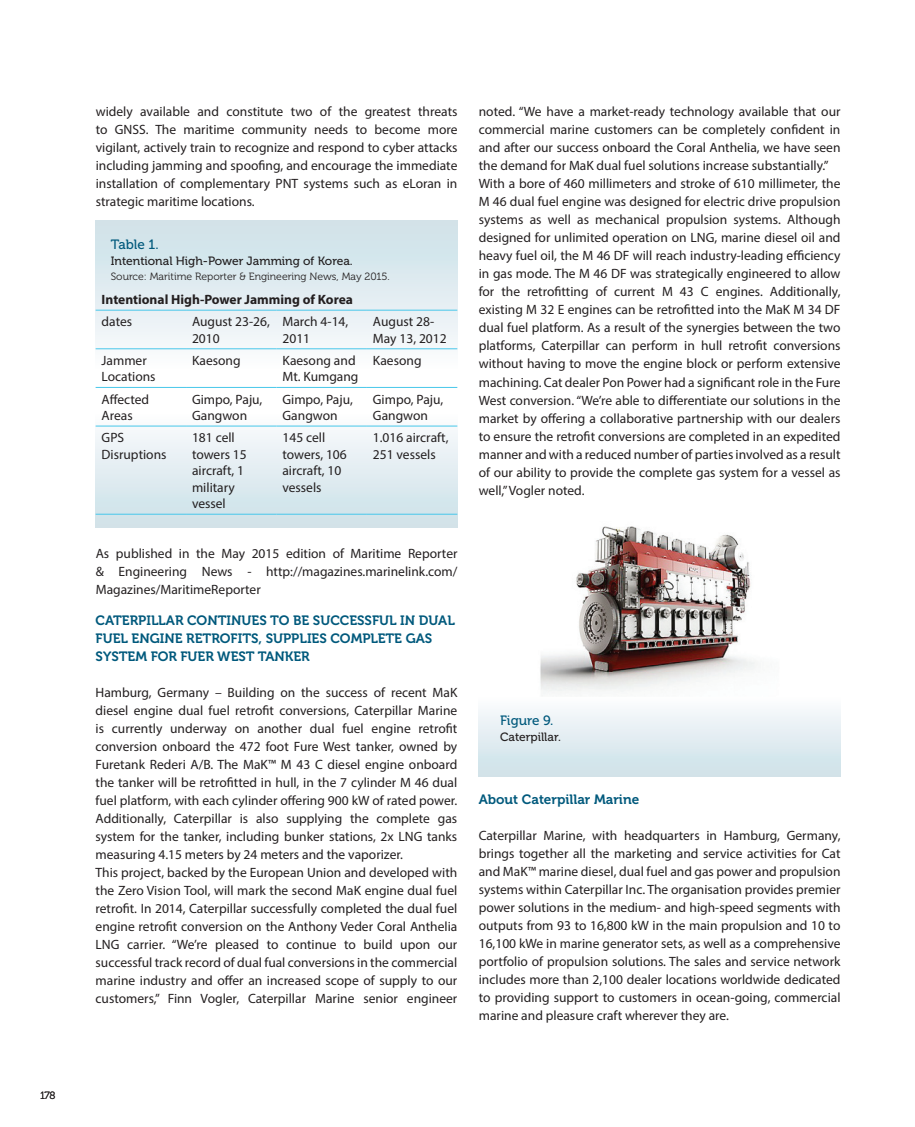
<style>
.page{position:relative;width:915px;height:1127px;background:#fff}
.page>*{position:absolute;margin:0;border:0;box-sizing:border-box;transform-origin:0 0}
.Body_text{font:13.5px/18px "Myriad Pro";color:#231f20}
.nabrajanje{font:13.5px/18px "Myriad Pro";color:#231f20;text-align:justify}
.podnaslov{font:13.5px/18px "Museo 700";color:#00597c}
.Body_text-2{font:700 13.5px "Myriad Pro";color:#231f20}
.Figure{font:13.5px "Museo 500";color:#00597c}
.Figure-2{font:12px "Museo 500";color:#231f20}
.Figure-3{font:10.5px "Museo 300";color:#231f20}
</style>
<div class="page">
<div style="left:96px;top:220px;width:361px;height:151px;background:linear-gradient(to bottom,#cce0e7,#fcfcfe)"></div>
<div style="left:96px;top:412px;width:361px;height:115px;background:linear-gradient(to bottom,#fcfcfe,#cce0e7)"></div>
<div style="left:478px;top:696px;width:362px;height:81px;background:linear-gradient(to bottom,#fdfdfe,#cce0e8)"></div>
<img style="left:540px;top:526px;width:215px;height:168px">
<hr style="left:96px;top:310px;width:90px;height:1px;background:#47c7ea">
<hr style="left:186px;top:310px;width:90px;height:1px;background:#47c7ea">
<hr style="left:276px;top:310px;width:91px;height:1px;background:#47c7ea">
<hr style="left:367px;top:310px;width:90px;height:1px;background:#47c7ea">
<hr style="left:96px;top:348px;width:90px;height:1px;background:#47c7ea">
<hr style="left:186px;top:348px;width:90px;height:1px;background:#47c7ea">
<hr style="left:276px;top:348px;width:91px;height:1px;background:#47c7ea">
<hr style="left:367px;top:348px;width:90px;height:1px;background:#47c7ea">
<hr style="left:96px;top:387px;width:90px;height:1px;background:#47c7ea">
<hr style="left:186px;top:387px;width:90px;height:1px;background:#47c7ea">
<hr style="left:276px;top:387px;width:91px;height:1px;background:#47c7ea">
<hr style="left:367px;top:387px;width:90px;height:1px;background:#47c7ea">
<hr style="left:96px;top:426px;width:90px;height:1px;background:#47c7ea">
<hr style="left:186px;top:426px;width:90px;height:1px;background:#47c7ea">
<hr style="left:276px;top:426px;width:91px;height:1px;background:#47c7ea">
<hr style="left:367px;top:426px;width:90px;height:1px;background:#47c7ea">
<hr style="left:96px;top:514px;width:90px;height:1px;background:#47c7ea">
<hr style="left:186px;top:514px;width:90px;height:1px;background:#47c7ea">
<hr style="left:276px;top:514px;width:91px;height:1px;background:#47c7ea">
<hr style="left:367px;top:514px;width:90px;height:1px;background:#47c7ea">
<p class="Figure-3" style="left:40px;top:1090px;width:17px">178</p>
<p class="nabrajanje" style="left:96px;top:103px;width:363px">widely available and constitute two of the greatest threats to GNSS. The maritime community needs to become more vigilant, actively train to recognize and respond to cyber attacks including jamming and spoofing, and encourage the immediate installation of complementary PNT systems such as eLoran in strategic maritime locations.</p>
<p class="Figure" style="left:111px;top:237px;width:49px">Table 1.</p>
<p class="Figure-2" style="left:111px;top:254px;width:243px">Intentional High-Power Jamming of Korea.</p>
<p class="Figure-3" style="left:111px;top:271px;width:280px">Source: Maritime Reporter &amp; Engineering News, May 2015.</p>
<p class="Body_text-2" style="left:102px;top:291px;width:253px">Intentional High-Power Jamming of Korea</p>
<p class="Body_text" style="left:102px;top:312px;width:32px">dates</p>
<p class="Body_text" style="left:192px;top:313px;width:79px;line-height:16.5px">August 23-26,<br>2010</p>
<p class="Body_text" style="left:282px;top:313px;width:67px;line-height:16.5px">March 4-14,<br>2011</p>
<p class="Body_text" style="left:373px;top:313px;width:75px;line-height:16.5px">August 28-<br>May 13, 2012</p>
<p class="Body_text" style="left:102px;top:352px;width:55px;line-height:16.5px">Jammer<br>Locations</p>
<p class="Body_text" style="left:192px;top:351px;width:50px">Kaesong</p>
<p class="Body_text" style="left:282px;top:352px;width:77px;line-height:16.5px">Kaesong and<br>Mt. Kumgang</p>
<p class="Body_text" style="left:373px;top:351px;width:50px">Kaesong</p>
<p class="Body_text" style="left:102px;top:390px;width:49px;line-height:16.5px">Affected<br>Areas</p>
<p class="Body_text" style="left:192px;top:390px;width:72px;line-height:16.5px">Gimpo, Paju,<br>Gangwon</p>
<p class="Body_text" style="left:282px;top:390px;width:72px;line-height:16.5px">Gimpo, Paju,<br>Gangwon</p>
<p class="Body_text" style="left:373px;top:390px;width:72px;line-height:16.5px">Gimpo, Paju,<br>Gangwon</p>
<p class="Body_text" style="left:102px;top:429px;width:66px;line-height:16.5px">GPS<br>Disruptions</p>
<p class="Body_text" style="left:192px;top:429px;width:56px;line-height:16.5px">181 cell towers 15 aircraft, 1 military vessel</p>
<p class="Body_text" style="left:282px;top:429px;width:66px;line-height:16.5px">145 cell towers, 106 aircraft, 10 vessels</p>
<p class="Body_text" style="left:373px;top:429px;width:77px;line-height:16.5px">1.016 aircraft,<br>251 vessels</p>
<p class="Body_text" style="left:96px;top:544px;width:363px;text-align:justify">As published in the May 2015 edition of Maritime Reporter &amp; Engineering News - http://magazines.marinelink.com/ Magazines/MaritimeReporter</p>
<p class="podnaslov" style="left:96px;top:611px;width:361px">CATERPILLAR CONTINUES TO BE SUCCESSFUL IN DUAL<br>FUEL ENGINE RETROFITS, SUPPLIES COMPLETE GAS<br>SYSTEM FOR FUER WEST TANKER</p>
<p class="Body_text" style="left:96px;top:683px;width:363px;text-align:justify">Hamburg, Germany – Building on the success of recent MaK diesel engine dual fuel retrofit conversions, Caterpillar Marine is currently underway on another dual fuel engine retrofit conversion onboard the 472 foot Fure West tanker, owned by Furetank Rederi A/B. The MaK™ M 43 C diesel engine onboard the tanker will be retrofitted in hull, in the 7 cylinder M 46 dual fuel platform, with each cylinder offering 900 kW of rated power.<br>Additionally, Caterpillar is also supplying the complete gas system for the tanker, including bunker stations, 2x LNG tanks measuring 4.15 meters by 24 meters and the vaporizer.</p>
<p class="Body_text" style="left:96px;top:863px;width:363px;text-align:justify">This project, backed by the European Union and developed with the Zero Vision Tool, will mark the second MaK engine dual fuel retrofit. In 2014, Caterpillar successfully completed the dual fuel engine retrofit conversion on the Anthony Veder Coral Anthelia LNG carrier. “We’re pleased to continue to build upon our successful track record of dual fual conversions in the commercial marine industry and offer an increased scope of supply to our customers,” Finn Vogler, Caterpillar Marine senior engineer</p>
<p class="Body_text" style="left:478px;top:103px;width:363px;text-align:justify">noted. “We have a market-ready technology available that our commercial marine customers can be completely confident in and after our success onboard the Coral Anthelia, we have seen the demand for MaK dual fuel solutions increase substantially.”</p>
<p class="Body_text" style="left:478px;top:175px;width:363px;text-align:justify">With a bore of 460 millimeters and stroke of 610 millimeter, the M 46 dual fuel engine was designed for electric drive propulsion systems as well as mechanical propulsion systems. Although designed for unlimited operation on LNG, marine diesel oil and heavy fuel oil, the M 46 DF will reach industry-leading efficiency in gas mode. The M 46 DF was strategically engineered to allow for the retrofitting of current M 43 C engines. Additionally, existing M 32 E engines can be retrofitted into the MaK M 34 DF dual fuel platform. As a result of the synergies between the two platforms, Caterpillar can perform in hull retrofit conversions without having to move the engine block or perform extensive machining. Cat dealer Pon Power had a significant role in the Fure West conversion. “We’re able to differentiate our solutions in the market by offering a collaborative partnership with our dealers to ensure the retrofit conversions are completed in an expedited manner and with a reduced number of parties involved as a result of our ability to provide the complete gas system for a vessel as well,” Vogler noted.</p>
<p class="Figure" style="left:500px;top:713px;width:55px">Figure 9.</p>
<p class="Figure-2" style="left:500px;top:730px;width:62px">Caterpillar.</p>
<p class="podnaslov" style="left:478px;top:790px;width:162px">About Caterpillar Marine</p>
<p class="Body_text" style="left:478px;top:826px;width:363px;text-align:justify">Caterpillar Marine, with headquarters in Hamburg, Germany, brings together all the marketing and service activities for Cat and MaK™ marine diesel, dual fuel and gas power and propulsion systems within Caterpillar Inc. The organisation provides premier power solutions in the medium- and high-speed segments with outputs from 93 to 16,800 kW in the main propulsion and 10 to 16,100 kWe in marine generator sets, as well as a comprehensive portfolio of propulsion solutions. The sales and service network includes more than 2,100 dealer locations worldwide dedicated to providing support to customers in ocean-going, commercial marine and pleasure craft wherever they are.</p>
</div>
